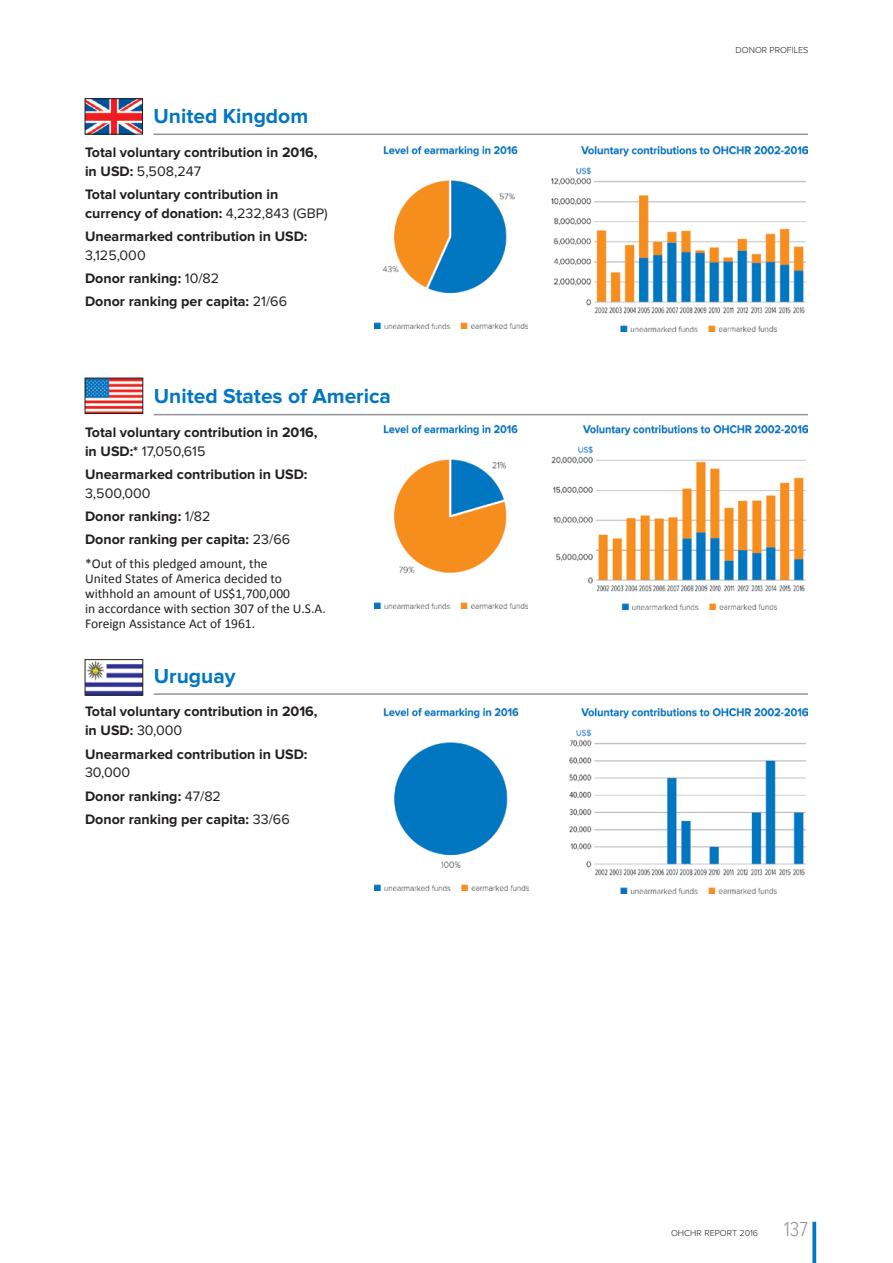
<style>
.page{position:relative;width:893px;height:1263px;background:#fff}
.page>*{position:absolute;margin:0;border:0;box-sizing:border-box;transform-origin:0 0}
.Donor_Country_Title{font:700 21px "Proxima Nova";color:#0077c0}
.t1{font:300 21px "Proxima Nova Cond";color:#939598}
.Donor_Body_Text{font:700 14.25px/18.9px "Proxima Nova";color:#231f20}
.Footnote_text{font:13.5px/15px "Calibri";color:#231f20}
.t2{font:300 9px "Proxima Nova";color:#231f20}
.s1{font-weight:400}
</style>
<div class="page">
<svg style="left:812px;top:1222px;width:4px;height:41px"></svg>
<hr style="left:154px;top:134px;width:654px;height:1px;background:#939598">
<hr style="left:154px;top:414px;width:654px;height:1px;background:#939598">
<hr style="left:154px;top:693px;width:654px;height:2px;background:#939598">
<img style="left:374px;top:146px;width:154px;height:183px">
<img style="left:552px;top:146px;width:256px;height:185px">
<img style="left:87px;top:100px;width:54px;height:32px">
<div style="left:85px;top:98px;width:58px;height:36px;border:1px solid #231f20"></div>
<img style="left:374px;top:426px;width:154px;height:182px">
<img style="left:551px;top:426px;width:257px;height:183px">
<img style="left:87px;top:380px;width:54px;height:32px">
<div style="left:85px;top:378px;width:58px;height:36px;border:1px solid #231f20"></div>
<img style="left:375px;top:708px;width:153px;height:182px">
<img style="left:569px;top:708px;width:239px;height:185px">
<img style="left:87px;top:661px;width:54px;height:32px">
<div style="left:85px;top:659px;width:58px;height:36px;border:1px solid #231f20"></div>
<p class="Donor_Country_Title" style="left:154px;top:106px;width:156px">United Kingdom</p>
<p class="Donor_Body_Text" style="left:85px;top:143px;width:234px">Total voluntary contribution in 2016, in USD: <span class="s1">5,508,247</span></p>
<p class="Donor_Body_Text" style="left:85px;top:185px;width:244px">Total voluntary contribution in currency of donation: <span class="s1">4,232,843 (GBP)</span></p>
<p class="Donor_Body_Text" style="left:85px;top:227px;width:224px">Unearmarked contribution in USD:<br><span class="s1">3,125,000</span></p>
<p class="Donor_Body_Text" style="left:85px;top:269px;width:136px">Donor ranking: <span class="s1">10/82</span></p>
<p class="Donor_Body_Text" style="left:85px;top:293px;width:204px">Donor ranking per capita: <span class="s1">21/66</span></p>
<p class="Donor_Country_Title" style="left:154px;top:387px;width:239px">United States of America</p>
<p class="Donor_Body_Text" style="left:85px;top:423px;width:234px">Total voluntary contribution in 2016, in USD:* <span class="s1">17,050,615</span></p>
<p class="Donor_Body_Text" style="left:85px;top:465px;width:224px">Unearmarked contribution in USD:<br><span class="s1">3,500,000</span></p>
<p class="Donor_Body_Text" style="left:85px;top:508px;width:127px">Donor ranking: <span class="s1">1/82</span></p>
<p class="Donor_Body_Text" style="left:85px;top:531px;width:207px">Donor ranking per capita: <span class="s1">23/66</span></p>
<p class="Footnote_text" style="left:85px;top:556px;width:242px">*Out of this pledged amount, the<br>United States of America decided to withhold an amount of US$1,700,000<br>in accordance with section 307 of the U.S.A.<br>Foreign Assistance Act of 1961.</p>
<p class="Donor_Country_Title" style="left:154px;top:666px;width:83px">Uruguay</p>
<p class="Donor_Body_Text" style="left:85px;top:703px;width:234px">Total voluntary contribution in 2016, in USD: <span class="s1">30,000</span></p>
<p class="Donor_Body_Text" style="left:85px;top:745px;width:224px">Unearmarked contribution in USD:<br><span class="s1">30,000</span></p>
<p class="Donor_Body_Text" style="left:85px;top:787px;width:137px">Donor ranking: <span class="s1">47/82</span></p>
<p class="Donor_Body_Text" style="left:85px;top:810px;width:206px">Donor ranking per capita: <span class="s1">33/66</span></p>
<p class="t2" style="left:736px;top:46px;width:74px">DONOR PROFILES</p>
<p class="t2" style="left:671px;top:1229px;width:89px">OHCHR REPORT 2016</p>
<h1 class="t1" style="left:784px;top:1219px;width:26px">137</h1>
</div>
